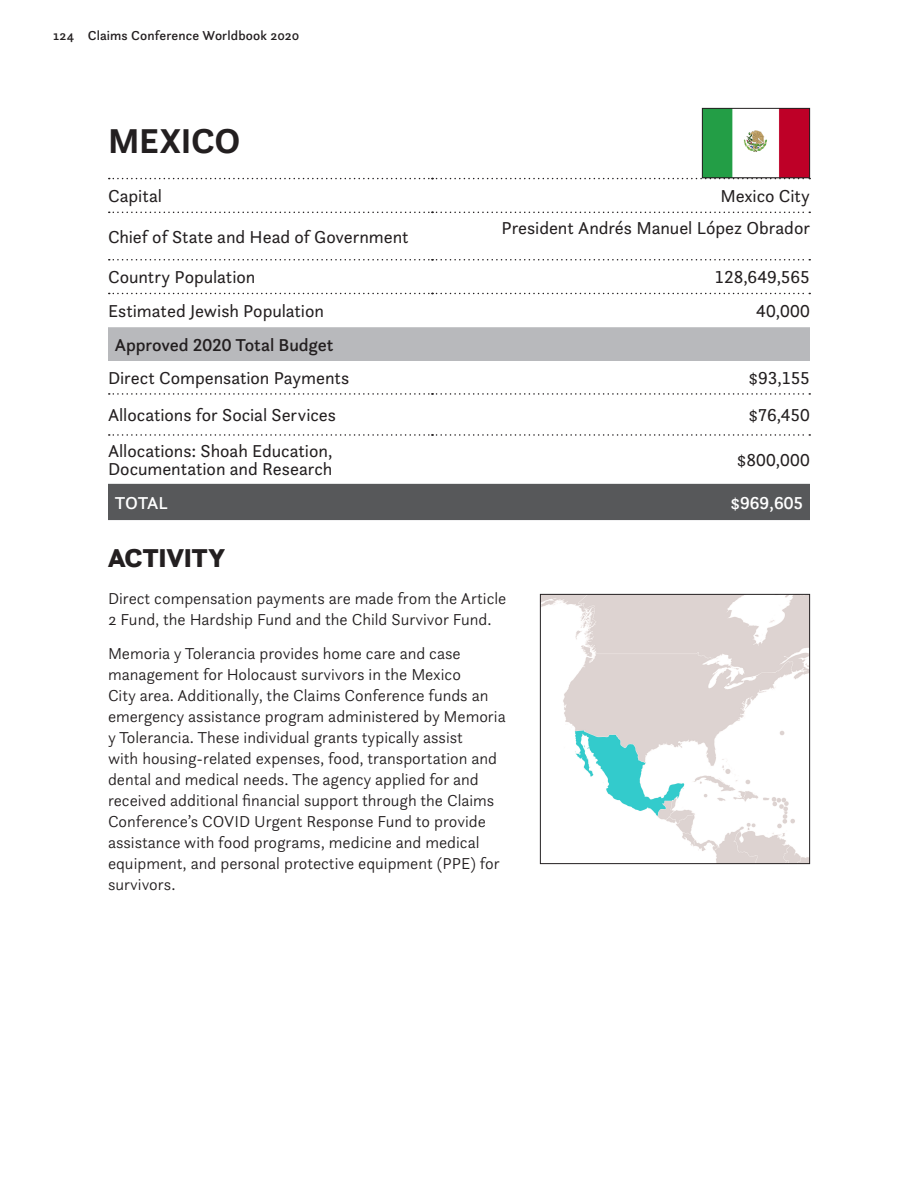
<style>
.page{position:relative;width:918px;height:1188px;background:#fff}
.page>*{position:absolute;margin:0;border:0;box-sizing:border-box;transform-origin:0 0}
.head{font:700 36px "Questa Sans";letter-spacing:-.005em;color:#231f20}
.heading{font:900 27px "Questa Sans";color:#231f20}
.country_info{font:18px/18px "Questa Sans";letter-spacing:-.005em;color:#231f20}
.country_info-2{font:500 18px "Questa Sans";letter-spacing:-.005em;color:#231f20}
.Country_total{font:500 18px "Questa Sans";color:#fff}
.t1{font:300 16.5px/21px "Questa Sans";color:#231f20}
.t2{font:500 13.5px "Questa Sans";letter-spacing:.01em;color:#231f20}
</style>
<div class="page">
<div style="left:108px;top:327px;width:702px;height:34px;background:#b8b9bc"></div>
<div style="left:108px;top:484px;width:702px;height:36px;background:#57585a"></div>
<svg style="left:109px;top:393px;width:701px;height:2px"></svg>
<svg style="left:109px;top:434px;width:701px;height:2px"></svg>
<svg style="left:109px;top:178px;width:701px;height:1px"></svg>
<svg style="left:109px;top:212px;width:701px;height:1px"></svg>
<svg style="left:109px;top:293px;width:701px;height:1px"></svg>
<svg style="left:109px;top:259px;width:701px;height:1px"></svg>
<img style="left:704px;top:110px;width:104px;height:66px">
<div style="left:702px;top:108px;width:108px;height:70px;border:1px solid #231f20"></div>
<img style="left:542px;top:596px;width:266px;height:266px">
<div style="left:540px;top:594px;width:270px;height:270px;border:1px solid #231f20"></div>
<p class="t2" style="left:53px;top:27px;width:248px">124 Claims Conference Worldbook 2020</p>
<p class="head" style="left:108px;top:118px;width:134px">MEXICO</p>
<p class="country_info" style="left:108px;top:187px;width:56px">Capital</p>
<p class="country_info" style="left:720px;top:187px;width:91px">Mexico City</p>
<p class="country_info" style="left:108px;top:227px;width:302px">Chief of State and Head of Government</p>
<p class="country_info" style="left:502px;top:218px;width:310px">President Andrés Manuel López Obrador</p>
<p class="country_info" style="left:108px;top:268px;width:149px">Country Population</p>
<p class="country_info" style="left:715px;top:268px;width:97px">128,649,565</p>
<p class="country_info" style="left:108px;top:302px;width:217px">Estimated Jewish Population</p>
<p class="country_info" style="left:756px;top:302px;width:55px">40,000</p>
<p class="country_info-2" style="left:115px;top:333px;width:220px">Approved 2020 Total Budget</p>
<p class="country_info" style="left:108px;top:369px;width:243px">Direct Compensation Payments</p>
<p class="country_info" style="left:749px;top:369px;width:63px">$93,155</p>
<p class="country_info" style="left:108px;top:406px;width:230px">Allocations for Social Services</p>
<p class="country_info" style="left:749px;top:406px;width:63px">$76,450</p>
<p class="country_info" style="left:108px;top:442px;width:226px">Allocations: Shoah Education,<br>Documentation and Research</p>
<p class="country_info" style="left:737px;top:451px;width:75px">$800,000</p>
<p class="Country_total" style="left:115px;top:491px;width:55px">TOTAL</p>
<p class="Country_total" style="left:730px;top:491px;width:74px">$969,605</p>
<p class="heading" style="left:108px;top:540px;width:118px">ACTIVITY</p>
<p class="t1" style="left:108px;top:587px;width:400px">Direct compensation payments are made from the Article<br>2 Fund, the Hardship Fund and the Child Survivor Fund.</p>
<p class="t1" style="left:108px;top:643px;width:399px">Memoria y Tolerancia provides home care and case management for Holocaust survivors in the Mexico<br>City area. Additionally, the Claims Conference funds an emergency assistance program administered by Memoria y Tolerancia. These individual grants typically assist<br>with housing-related expenses, food, transportation and dental and medical needs. The agency applied for and received additional financial support through the Claims Conference’s COVID Urgent Response Fund to provide assistance with food programs, medicine and medical equipment, and personal protective equipment (PPE) for survivors.</p>
</div>
